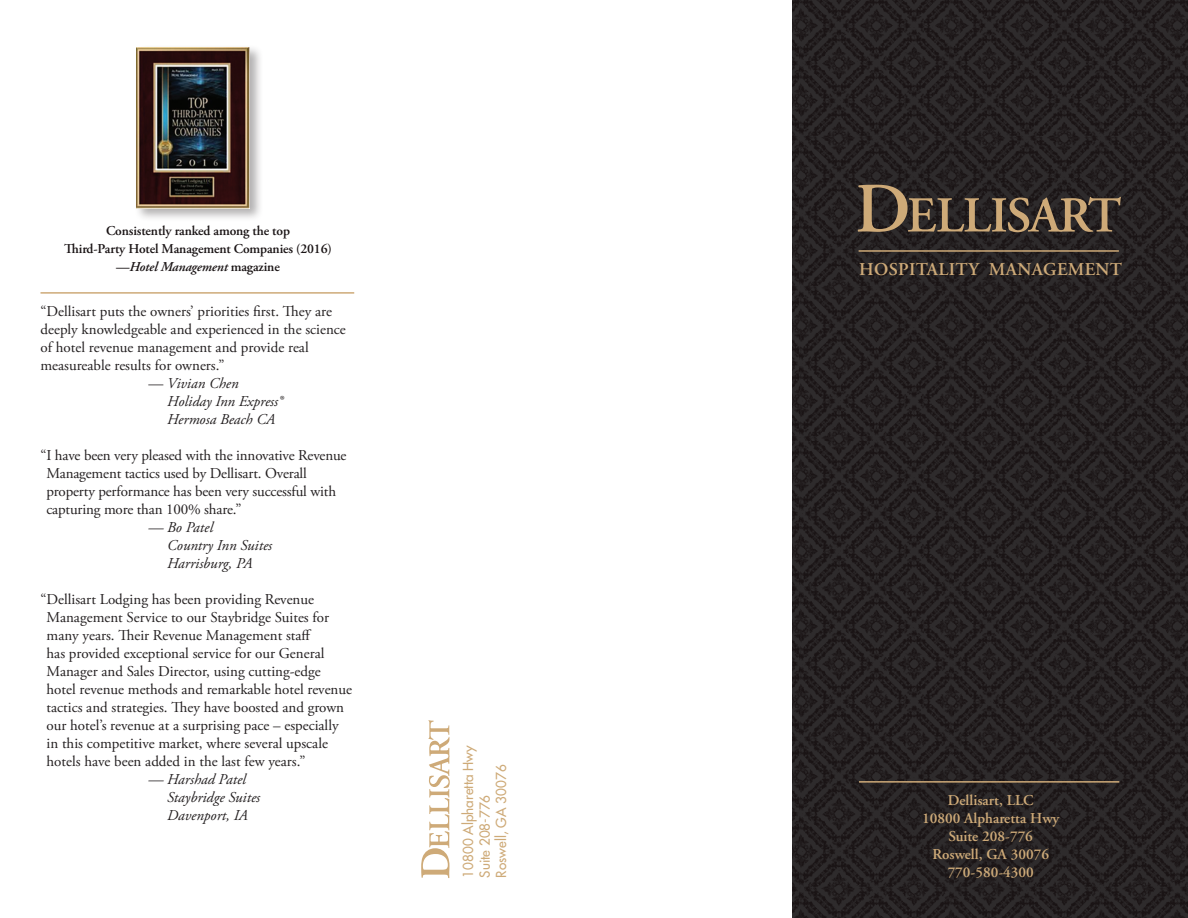
<style>
.page{position:relative;width:1188px;height:918px;background:#fff}
.page>*{position:absolute;margin:0;border:0;box-sizing:border-box;transform-origin:0 0}
.t1{font:600 18px "Adobe Garamond Pro";letter-spacing:.02em;color:#ceaa78}
.t2{font:15px/18px "Adobe Garamond Pro";color:#231f20}
.t3{font:italic 15px/18px "Adobe Garamond Pro";color:#231f20}
.t4{font:600 15px "Adobe Garamond";color:#ceaa78}
.t5{font:600 13.5px/18px "Adobe Garamond Pro";letter-spacing:-.01em;color:#1a1415;text-align:center}
.t6{font:13.5px "Futura";color:#ceaa78}
.s1{font-style:italic}
.s2{font-style:normal}
</style>
<div class="page">
<img style="left:792px;top:0;width:396px;height:918px">
<svg style="left:858px;top:185px;width:263px;height:47px;background:#534639"></svg>
<hr style="left:859px;top:250px;width:260px;height:2px;background:#ceaa78">
<div style="left:134px;top:44px;width:130px;height:177px;background:#231f20;opacity:.35"></div>
<img style="left:137px;top:47px;width:113px;height:161px">
<hr style="left:40px;top:292px;width:314px;height:2px;background:#ceaa78">
<svg style="left:421px;top:720px;width:29px;height:158px"></svg>
<hr style="left:859px;top:781px;width:260px;height:2px;background:#ceaa78">
<p class="t5" style="left:64px;top:222px;width:269px">Consistently ranked among the top<br>Third-Party Hotel Management Companies (2016) —<span class="s1">Hotel Management</span> magazine</p>
<p class="t2" style="left:40px;top:303px;width:307px">“Dellisart puts the owners’ priorities first. They are deeply knowledgeable and experienced in the science of hotel revenue management and provide real measureable results for owners.”</p>
<p class="t3" style="left:167px;top:374px;width:117px;text-indent:-19px"><span class="s2">—</span> Vivian Chen<br>Holiday Inn Express®<br>Hermosa Beach CA</p>
<p class="t2" style="left:46px;top:447px;width:302px;text-indent:-6px">“I have been very pleased with the innovative Revenue Management tactics used by Dellisart. Overall property performance has been very successful with capturing more than 100% share.”</p>
<p class="t3" style="left:167px;top:518px;width:106px;text-indent:-19px">— Bo Patel<br>Country Inn Suites<br>Harrisburg, PA</p>
<p class="t2" style="left:47px;top:591px;width:307px;text-indent:-6px">“Dellisart Lodging has been providing Revenue Management Service to our Staybridge Suites for many years. Their Revenue Management staff<br>has provided exceptional service for our General Manager and Sales Director, using cutting-edge hotel revenue methods and remarkable hotel revenue tactics and strategies. They have boosted and grown our hotel’s revenue at a surprising pace – especially in this competitive market, where several upscale hotels have been added in the last few years.”</p>
<p class="t3" style="left:167px;top:770px;width:94px;text-indent:-19px">— Harshad Patel<br>Staybridge Suites<br>Davenport, IA</p>
<p class="t6" style="left:460px;top:878px;width:134px;rotate:-90deg">10800 Alpharetta Hwy</p>
<p class="t6" style="left:493px;top:878px;width:114px;rotate:-90deg">Roswell, GA 30076</p>
<p class="t6" style="left:476px;top:878px;width:84px;rotate:-90deg">Suite 208-776</p>
<p class="t1" style="left:859px;top:259px;width:264px">HOSPITALITY MANAGEMENT</p>
<p class="t4" style="left:948px;top:792px;width:87px">Dellisart, LLC</p>
<p class="t4" style="left:922px;top:810px;width:139px">10800 Alpharetta Hwy</p>
<p class="t4" style="left:948px;top:828px;width:86px">Suite 208-776</p>
<p class="t4" style="left:932px;top:846px;width:118px">Roswell, GA 30076</p>
<p class="t4" style="left:948px;top:864px;width:88px">770-580-4300</p>
</div>
